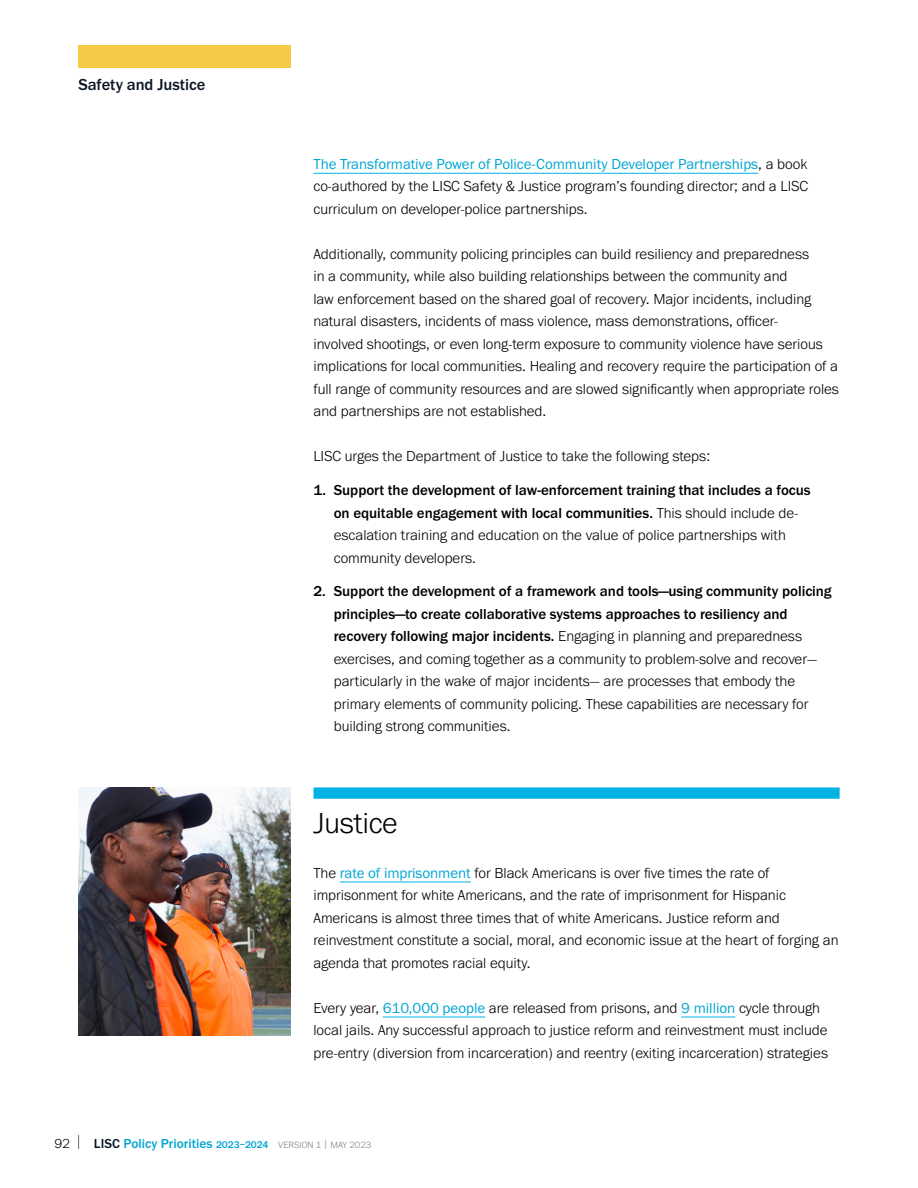
<style>
.page{position:relative;width:918px;height:1188px;background:#fff}
.page>*{position:absolute;margin:0;border:0;box-sizing:border-box;transform-origin:0 0}
.Subtopic_HED_Level_1{font:300 30px "Franklin Gothic URW";letter-spacing:-.01em;color:#000}
.RUNNING_HEADER{font:500 16.5px "Franklin Gothic URW";letter-spacing:-.005em;color:#0a1624}
.MAIN_TEXT{font:300 15px/22.5px "Franklin Gothic URW";letter-spacing:-.005em;color:#000}
.t1{font:500 15px/22.5px "Franklin Gothic URW";letter-spacing:-.005em;color:#000}
.t2{font:500 13.5px "Franklin Gothic URW";color:#00a5d3}
.t3{font:300 13.5px "Franklin Gothic URW";color:#000}
.s1{font-family:"Franklin Gothic URW Boo";font-weight:400;color:#00a5d3}
.s2{font-weight:300}
.s3{font-weight:500}
.s4{color:#0a1624}
.s5{font-size:10.2px}
.s6{font-weight:300;font-size:9.3px;color:#808285}
.s7{font-weight:300;font-size:10.95px;color:#808285}
</style>
<div class="page">
<svg style="left:78px;top:1135px;width:1px;height:14px"></svg>
<div style="left:78px;top:45px;width:213px;height:23px;background:#f5ca46"></div>
<hr style="left:314px;top:173px;width:444px;height:1px;background:#00b1e4">
<div style="left:314px;top:788px;width:526px;height:11px;background:#00b1e4"></div>
<hr style="left:340px;top:882px;width:131px;height:1px;background:#00b1e4">
<hr style="left:383px;top:1017px;width:102px;height:1px;background:#00b1e4">
<hr style="left:681px;top:1017px;width:54px;height:1px;background:#00b1e4">
<img style="left:78px;top:788px;width:213px;height:247px">
<p class="RUNNING_HEADER" style="left:78px;top:74px;width:129px">Safety and Justice</p>
<p class="MAIN_TEXT" style="left:314px;top:152px;width:496px;text-align:justify"><span class="s1">The Transformative Power of Police-Community Developer Partnerships</span>, a book co-authored by the LISC Safety &amp; Justice program’s founding director; and a LISC curriculum on developer-police partnerships.</p>
<p class="MAIN_TEXT" style="left:314px;top:242px;width:527px">Additionally, community policing principles can build resiliency and preparedness<br>in a community, while also building relationships between the community and<br>law enforcement based on the shared goal of recovery. Major incidents, including natural disasters, incidents of mass violence, mass demonstrations, officer-<br>involved shootings, or even long-term exposure to community violence have serious implications for local communities. Healing and recovery require the participation of a full range of community resources and are slowed significantly when appropriate roles and partnerships are not established.</p>
<p class="MAIN_TEXT" style="left:314px;top:445px;width:398px">LISC urges the Department of Justice to take the following steps:</p>
<p class="t1" style="left:334px;top:478px;width:479px;text-indent:-20px">1. Support the development of law-enforcement training that includes a focus on equitable engagement with local communities. <span class="s2">This should include de&shy;escalation training and education on the value of police partnerships with community developers.</span></p>
<p class="MAIN_TEXT" style="left:334px;top:580px;width:499px;text-indent:-20px"><span class="s3">2. Support the development of a framework and tools—using community policing principles—to create collaborative systems approaches to resiliency and recovery following major incidents.</span> Engaging in planning and preparedness exercises, and coming together as a community to problem-solve and recover— particularly in the wake of major incidents— are processes that embody the primary elements of community policing. These capabilities are necessary for building strong communities.</p>
<p class="Subtopic_HED_Level_1" style="left:314px;top:804px;width:86px">Justice</p>
<p class="MAIN_TEXT" style="left:314px;top:861px;width:527px">The <span class="s1">rate of imprisonment</span> for Black Americans is over five times the rate of imprisonment for white Americans, and the rate of imprisonment for Hispanic Americans is almost three times that of white Americans. Justice reform and reinvestment constitute a social, moral, and economic issue at the heart of forging an agenda that promotes racial equity.</p>
<p class="MAIN_TEXT" style="left:314px;top:996px;width:516px">Every year, <span class="s1">610,000 people</span> are released from prisons, and <span class="s1">9 million</span> cycle through local jails. Any successful approach to justice reform and reinvestment must include pre-entry (diversion from incarceration) and reentry (exiting incarceration) strategies</p>
<p class="t3" style="left:54px;top:1135px;width:17px">92</p>
<p class="t2" style="left:94px;top:1135px;width:279px"><span class="s4">LISC</span> Policy Priorities <span class="s5">2023–2024</span> <span class="s6">VERSION 1</span> <span class="s7">|</span> <span class="s6">MAY 2023</span></p>
</div>
